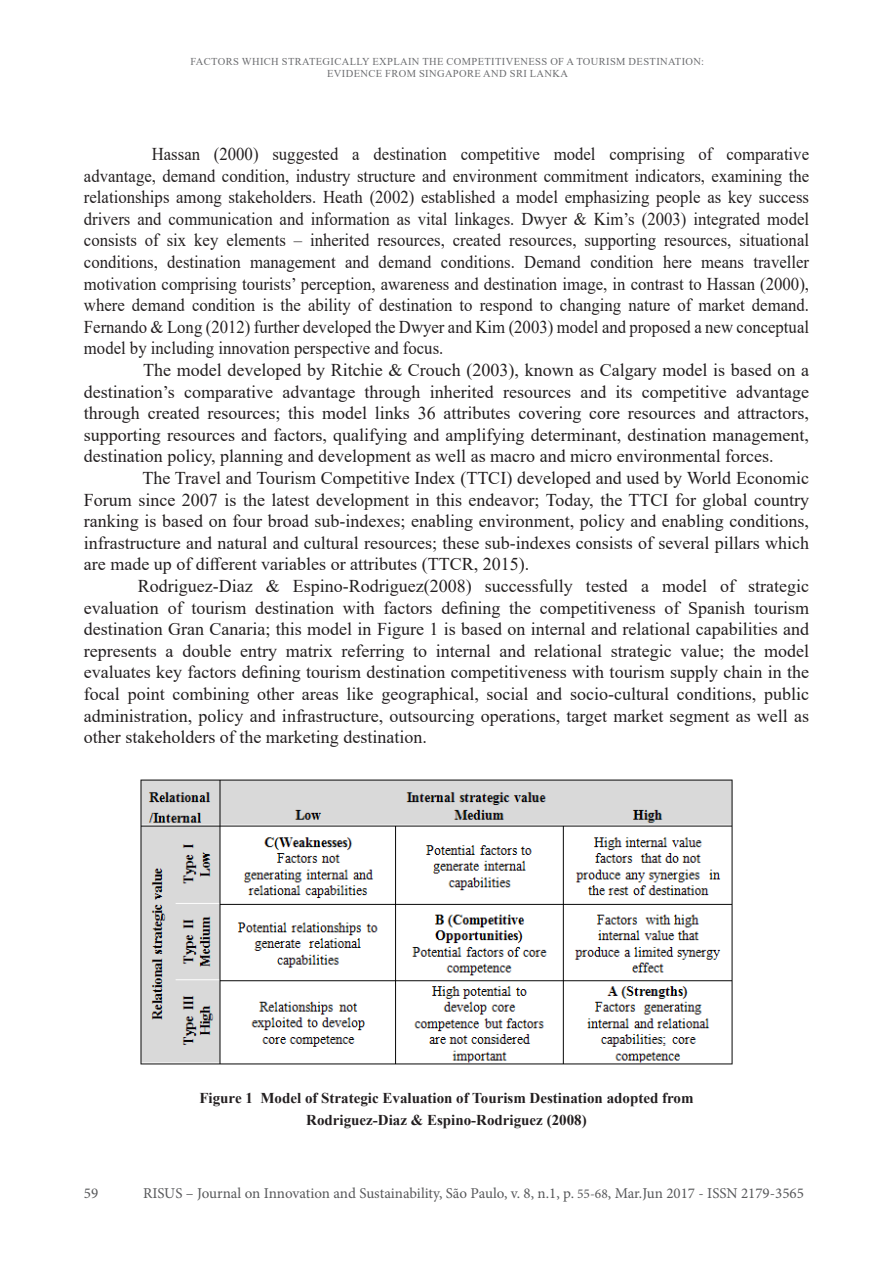
<style>
.page{position:relative;width:893px;height:1263px;background:#fff}
.page>*{position:absolute;margin:0;border:0;box-sizing:border-box;transform-origin:0 0}
.t1{font:18px/21.6px "Times New Roman";color:#231f20}
.t2{font:18px/21.6px "Times New Roman";color:#231f20;scale:.93 1}
.t3{font:700 15px "Times New Roman";color:#231f20}
.t4{font:15px "Minion Pro";color:#57585a}
.t5{font:10.5px "Times New Roman";letter-spacing:.035em;color:#6c6d70}
.s1{font-size:13.5px}
</style>
<div class="page">
<img style="left:140px;top:779px;width:593px;height:286px">
<p class="t5" style="left:191px;top:54px;width:515px">FACTORS WHICH STRATEGICALLY EXPLAIN THE COMPETITIVENESS OF A TOURISM DESTINATION:</p>
<p class="t5" style="left:327px;top:66px;width:242px">EVIDENCE FROM SINGAPORE AND SRI LANKA</p>
<p class="t2" style="left:152px;top:142px;width:708px">Hassan (2000) suggested a destination competitive model comprising of comparative</p>
<p class="t2" style="left:84px;top:164px;width:781px">advantage, demand condition, industry structure and environment commitment indicators, examining the</p>
<p class="t2" style="left:84px;top:186px;width:781px">relationships among stakeholders. Heath (2002) established a model emphasizing people as key success</p>
<p class="t2" style="left:84px;top:207px;width:781px">drivers and communication and information as vital linkages. Dwyer &amp; Kim’s (2003) integrated model</p>
<p class="t2" style="left:84px;top:229px;width:781px">consists of six key elements – inherited resources, created resources, supporting resources, situational</p>
<p class="t2" style="left:84px;top:250px;width:781px">conditions, destination management and demand conditions. Demand condition here means traveller</p>
<p class="t2" style="left:84px;top:272px;width:781px">motivation comprising tourists’ perception, awareness and destination image, in contrast to Hassan (2000), where demand condition is the ability of destination to respond to changing nature of market demand.</p>
<p class="t2" style="left:84px;top:315px;width:781px">Fernando &amp; Long (2012) further developed the Dwyer and Kim (2003) model and proposed a new conceptual model by including innovation perspective and focus.</p>
<p class="t1" style="left:143px;top:358px;width:667px">The model developed by Ritchie &amp; Crouch (2003), known as Calgary model is based on a</p>
<p class="t1" style="left:84px;top:380px;width:727px">destination’s comparative advantage through inherited resources and its competitive advantage</p>
<p class="t1" style="left:84px;top:402px;width:727px">through created resources; this model links 36 attributes covering core resources and attractors,</p>
<p class="t1" style="left:84px;top:423px;width:727px">supporting resources and factors, qualifying and amplifying determinant, destination management, destination policy, planning and development as well as macro and micro environmental forces.</p>
<p class="t1" style="left:84px;top:466px;width:727px;text-align:justify;text-indent:58px">The Travel and Tourism Competitive Index (TTCI) developed and used by World Economic Forum since 2007 is the latest development in this endeavor; Today, the TTCI for global country ranking is based on four broad sub-indexes; enabling environment, policy and enabling conditions, infrastructure and natural and cultural resources; these sub-indexes consists of several pillars which are made up of different variables or attributes (TTCR, 2015).</p>
<p class="t1" style="left:138px;top:574px;width:673px">Rodriguez-Diaz &amp; Espino-Rodriguez(2008) successfully tested a model of strategic</p>
<p class="t1" style="left:84px;top:596px;width:727px">evaluation of tourism destination with factors defining the competitiveness of Spanish tourism</p>
<p class="t1" style="left:84px;top:618px;width:727px">destination Gran Canaria; this model in Figure 1 is based on internal and relational capabilities and</p>
<p class="t1" style="left:84px;top:639px;width:727px">represents a double entry matrix referring to internal and relational strategic value; the model</p>
<p class="t1" style="left:84px;top:661px;width:727px">evaluates key factors defining tourism destination competitiveness with tourism supply chain in the focal point combining other areas like geographical, social and socio-cultural conditions, public</p>
<p class="t1" style="left:84px;top:704px;width:727px">administration, policy and infrastructure, outsourcing operations, target market segment as well as other stakeholders of the marketing destination.</p>
<p class="t3" style="left:199px;top:1087px;width:496px">Figure 1 Model of Strategic Evaluation of Tourism Destination adopted from</p>
<p class="t3" style="left:306px;top:1109px;width:282px">Rodriguez-Diaz &amp; Espino-Rodriguez (2008)</p>
<p class="t4" style="left:84px;top:1183px;width:16px">59</p>
<p class="t4" style="left:143px;top:1183px;width:662px">RISUS – Journal on Innovation and Sustainability, São Paulo, v. 8, n.1, p. <span class="s1">55-68</span>, Mar.Jun 2017 - ISSN 2179-3565</p>
</div>
